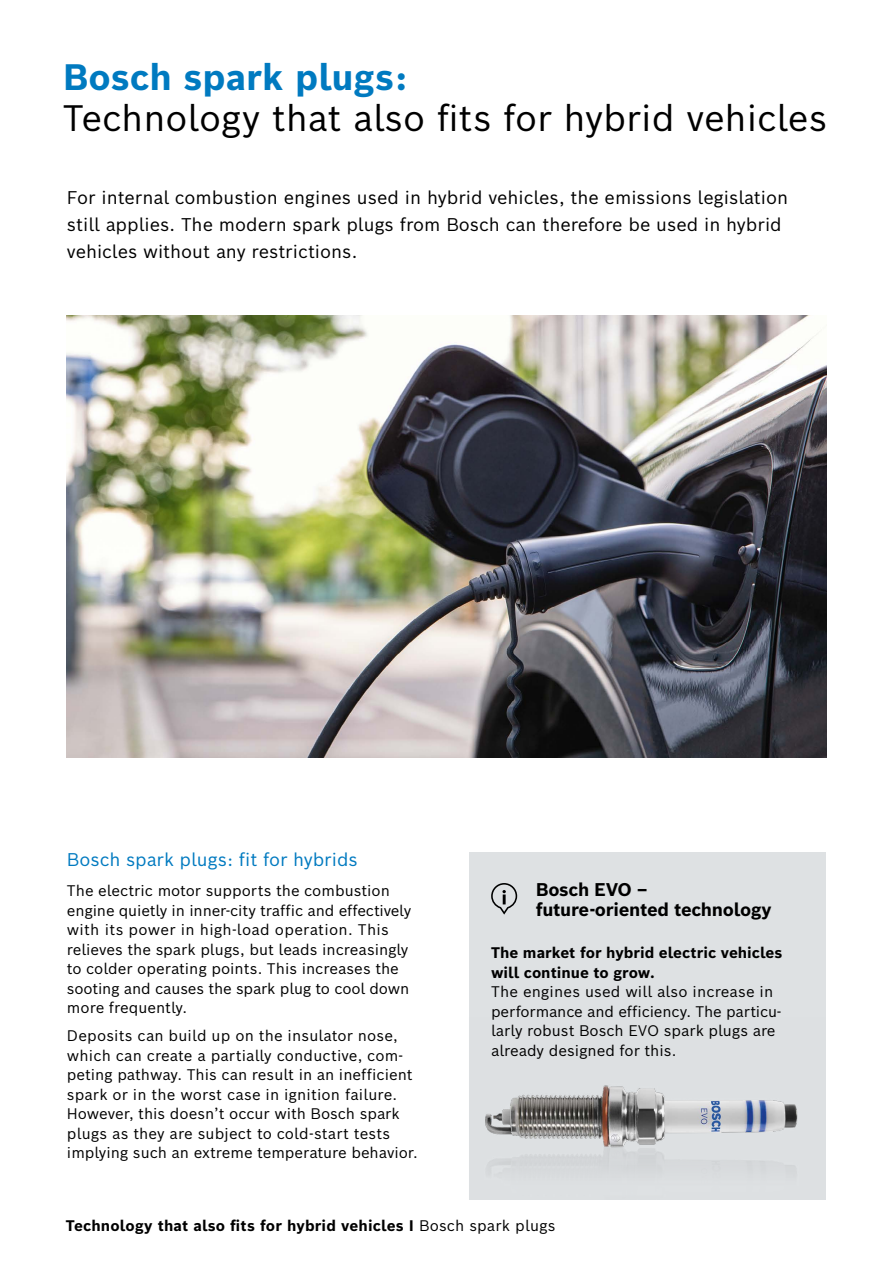
<style>
.page{position:relative;width:893px;height:1263px;background:#fff}
.page>*{position:absolute;margin:0;border:0;box-sizing:border-box;transform-origin:0 0}
.t1{font:36px "Bosch Sans";color:#000}
.t2{font:700 36px "Bosch Sans";color:#007ac0}
.t3{font:18px/27px "Bosch Sans";color:#000}
.t4{font:700 18px/20.4px "Bosch Sans";letter-spacing:-.015em;color:#000}
.t5{font:18px "Bosch Sans";color:#007ac0}
.t6{font:15px/19.5px "Bosch Sans";color:#000}
.t7{font:700 15px/19.5px "Bosch Sans";color:#000}
.s1{font-weight:400}
</style>
<div class="page">
<div style="left:469px;top:852px;width:356px;height:348px;background:#dee1e3"></div>
<img style="left:485px;top:1085px;width:313px;height:85px">
<svg style="left:491px;top:883px;width:27px;height:32px"></svg>
<img style="left:67px;top:316px;width:759px;height:442px">
<h1 class="t2" style="left:63px;top:53px;width:346px">Bosch spark plugs:</h1>
<h1 class="t1" style="left:63px;top:94px;width:766px">Technology that also fits for hybrid vehicles</h1>
<p class="t3" style="left:67px;top:183px;width:723px">For internal combustion engines used in hybrid vehicles, the emissions legislation still applies. The modern spark plugs from Bosch can therefore be used in hybrid vehicles without any restrictions.</p>
<p class="t5" style="left:67px;top:847px;width:292px">Bosch spark plugs: fit for hybrids</p>
<p class="t6" style="left:67px;top:880px;width:346px">The electric motor supports the combustion engine quietly in inner-city traffic and effectively with its power in high-load operation. This relieves the spark plugs, but leads increasingly to colder operating points. This increases the sooting and causes the spark plug to cool down more frequently.</p>
<p class="t6" style="left:67px;top:1025px;width:352px">Deposits can build up on the insulator nose, which can create a partially conductive, com&shy;peting pathway. This can result in an inefficient spark or in the worst case in ignition failure.<br>However, this doesn’t occur with Bosch spark plugs as they are subject to cold-start tests implying such an extreme temperature behavior.</p>
<p class="t4" style="left:536px;top:879px;width:237px">Bosch EVO – future-oriented technology</p>
<p class="t7" style="left:491px;top:943px;width:293px">The market for hybrid electric vehicles will continue to grow.</p>
<p class="t6" style="left:491px;top:981px;width:292px">The engines used will also increase in performance and efficiency. The particu&shy;larly robust Bosch EVO spark plugs are already designed for this.</p>
<p class="t7" style="left:66px;top:1216px;width:491px">Technology that also fits for hybrid vehicles I <span class="s1">Bosch spark plugs</span></p>
</div>
